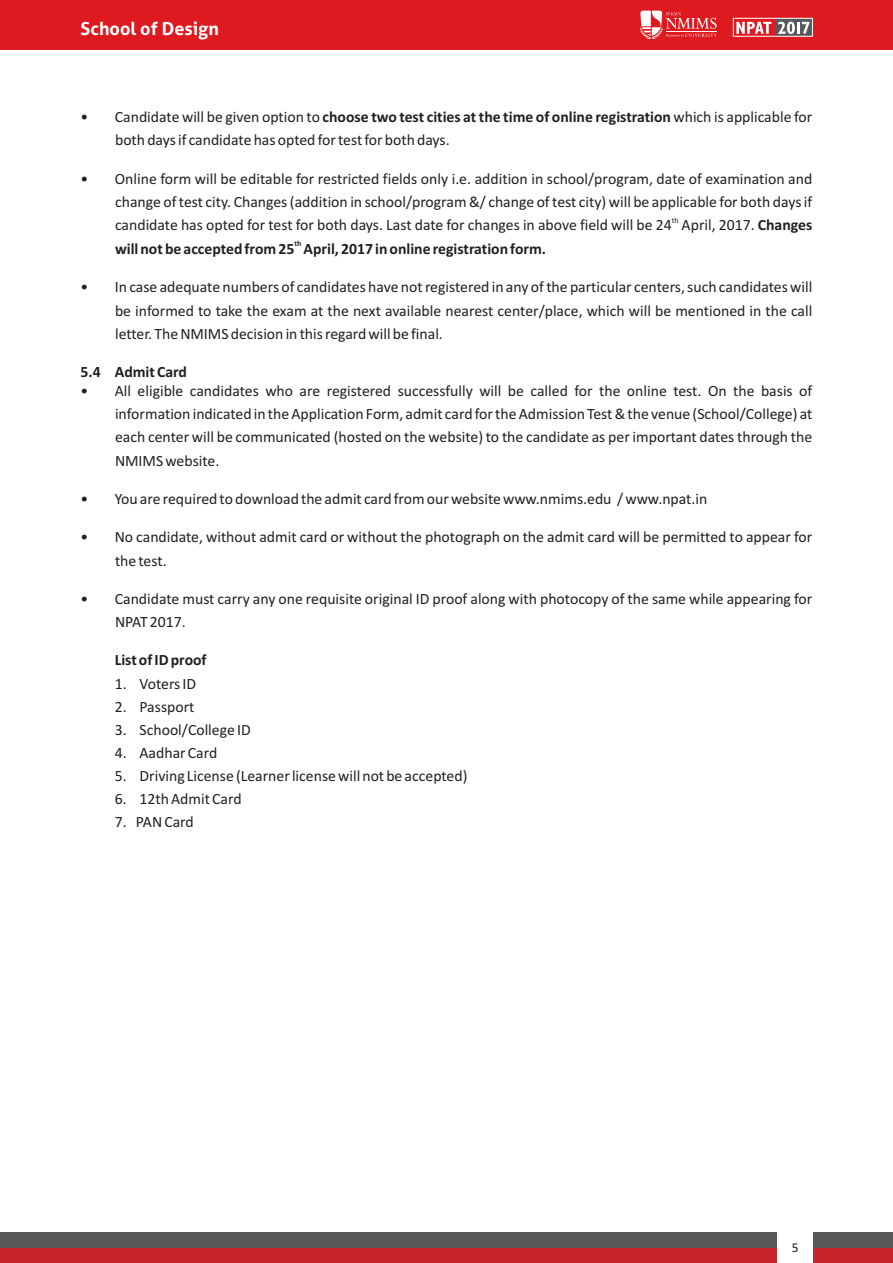
<style>
.page{position:relative;width:893px;height:1263px;background:#fff}
.page>*{position:absolute;margin:0;border:0;box-sizing:border-box;transform-origin:0 0}
.t1{font:700 18px "Aller";color:#fff}
.t2{font:15.75px/23.1px "Calibri";color:#231f20}
.t3{font:700 15.75px "Calibri";color:#231f20}
.t4{font:13.5px "Calibri";color:#231f20}
.t5{font:7.8px "Calibri";color:#231f20}
.t6{font:700 7.8px "Calibri";color:#231f20}
.s1{font-weight:700}
</style>
<div class="page">
<div style="left:0;top:1247px;width:893px;height:16px;background:#c8242b"></div>
<div style="left:0;top:1232px;width:893px;height:15px;background:#57585a"></div>
<div style="left:777px;top:1232px;width:35px;height:31px;background:#fff"></div>
<div style="left:0;top:0;width:893px;height:50px;background:#de1920"></div>
<svg style="left:639px;top:11px;width:78px;height:28px"></svg>
<div style="left:733px;top:18px;width:42px;height:18px;background:linear-gradient(to right,#de181f,#de1b22)"></div>
<div style="left:775px;top:18px;width:37px;height:18px;background:#57585a"></div>
<svg style="left:736px;top:22px;width:35px;height:12px"></svg>
<svg style="left:778px;top:22px;width:32px;height:12px"></svg>
<div style="left:733px;top:18px;width:80px;height:19px;border:1px solid #fff"></div>
<p class="t1" style="left:81px;top:22px;width:140px">School of Design</p>
<p class="t2" style="left:115px;top:107px;width:699px;text-indent:-35px">• Candidate will be given option to <span class="s1">choose two test cities at the time of online registration</span> which is applicable for both days if candidate has opted for test for both days.</p>
<p class="t2" style="left:81px;top:168px;width:733px;text-align:right">• Online form will be editable for restricted fields only i.e. addition in school/program, date of examination and change of test city. Changes (addition in school/program &amp;/ change of test city) will be applicable for both days if</p>
<p class="t5" style="left:672px;top:217px;width:8px">th</p>
<p class="t2" style="left:115px;top:215px;width:699px">candidate has opted for test for both days. Last date for changes in above field will be 24 April, 2017. <span class="s1">Changes</span></p>
<p class="t6" style="left:294px;top:240px;width:8px">th</p>
<p class="t3" style="left:115px;top:242px;width:433px">will not be accepted from 25 April, 2017 in online registration form.</p>
<p class="t2" style="left:115px;top:277px;width:699px;text-align:justify;text-indent:-34px">• In case adequate numbers of candidates have not registered in any of the particular centers, such candidates will be informed to take the exam at the next available nearest center/place, which will be mentioned in the call letter. The NMIMS decision in this regard will be final.</p>
<p class="t3" style="left:81px;top:365px;width:108px">5.4 Admit Card</p>
<p class="t2" style="left:115px;top:381px;width:699px;text-align:justify;text-indent:-34px">• All eligible candidates who are registered successfully will be called for the online test. On the basis of information indicated in the Application Form, admit card for the Admission Test &amp; the venue (School/College) at each center will be communicated (hosted on the website) to the candidate as per important dates through the NMIMS website.</p>
<p class="t2" style="left:81px;top:488px;width:628px">• You are required to download the admit card from our website www.nmims.edu / www.npat.in</p>
<p class="t2" style="left:115px;top:527px;width:699px;text-indent:-35px">• No candidate, without admit card or without the photograph on the admit card will be permitted to appear for the test.</p>
<p class="t2" style="left:115px;top:588px;width:699px;text-indent:-35px">• Candidate must carry any one requisite original ID proof along with photocopy of the same while appearing for<br>NPAT 2017.</p>
<p class="t3" style="left:115px;top:654px;width:93px">List of ID proof</p>
<p class="t2" style="left:115px;top:673px;width:83px">1. Voters ID</p>
<p class="t2" style="left:115px;top:696px;width:81px">2. Passport</p>
<p class="t2" style="left:115px;top:719px;width:137px">3. School/College ID</p>
<p class="t2" style="left:115px;top:742px;width:104px">4. Aadhar Card</p>
<p class="t2" style="left:115px;top:765px;width:354px">5. Driving License (Learner license will not be accepted)</p>
<p class="t2" style="left:115px;top:788px;width:128px">6. 12th Admit Card</p>
<p class="t2" style="left:115px;top:811px;width:81px">7. PAN Card</p>
<p class="t4" style="left:792px;top:1242px;width:8px">5</p>
</div>
